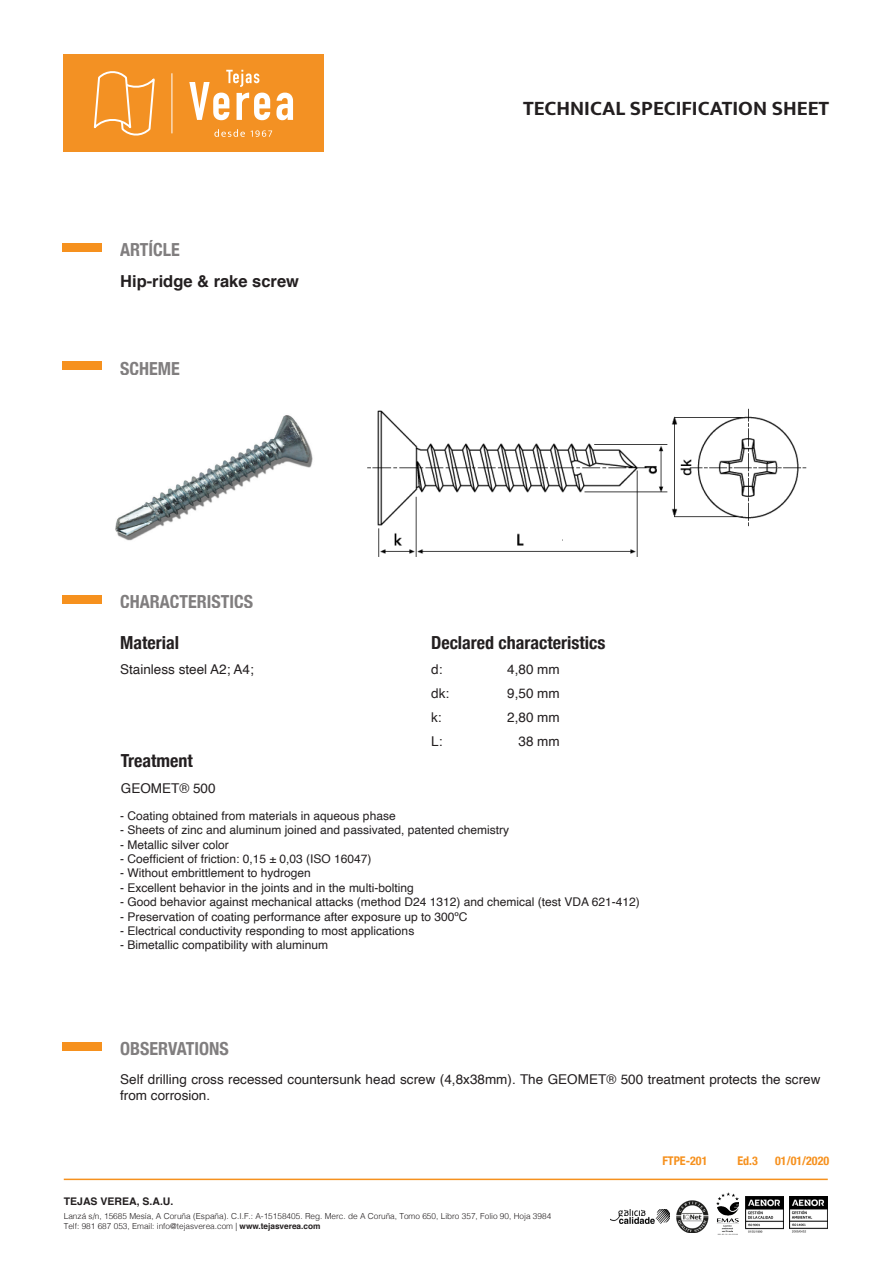
<style>
.page{position:relative;width:893px;height:1263px;background:#fff}
.page>*{position:absolute;margin:0;border:0;box-sizing:border-box;transform-origin:0 0}
.t1{font:700 21px "Mukta";color:#231f20}
.t2{font:700 condensed 18px "Helvetica Neue";color:#231f20}
.t3{font:700 16.5px "Helvetica";color:#231f20}
.t4{font:13.5px/16.2px "Helvetica";color:#231f20}
.t5{font:12px "Helvetica";color:#231f20}
.t6{font:700 condensed 12px "Helvetica Neue";color:#f6911e}
.t7{font:700 10.5px "Helvetica";color:#231f20}
.t8{font:300 8.25px "Helvetica";color:#231f20}
.s1{font-weight:700}
</style>
<div class="page">
<div style="left:62px;top:243px;width:39px;height:9px;background:#f6911e"></div>
<div style="left:62px;top:361px;width:39px;height:9px;background:#f6911e"></div>
<div style="left:62px;top:1042px;width:39px;height:8px;background:#f6911e"></div>
<div style="left:62px;top:595px;width:39px;height:8px;background:#f6911e"></div>
<img style="left:367px;top:408px;width:440px;height:149px">
<img style="left:115px;top:415px;width:198px;height:126px">
<hr style="left:64px;top:1178px;width:764px;height:2px;background:#f6911e">
<img style="left:746px;top:1197px;width:38px;height:36px">
<img style="left:790px;top:1197px;width:38px;height:36px">
<img style="left:716px;top:1192px;width:22px;height:43px">
<img style="left:676px;top:1200px;width:32px;height:32px">
<img style="left:611px;top:1209px;width:59px;height:14px">
<div style="left:64px;top:54px;width:260px;height:97px;background:#f39123"></div>
<svg style="left:93px;top:71px;width:62px;height:65px"></svg>
<hr style="left:172px;top:73px;width:1px;height:60px;background:#fff">
<svg style="left:214px;top:129px;width:31px;height:8px"></svg>
<svg style="left:251px;top:130px;width:21px;height:7px"></svg>
<svg style="left:189px;top:70px;width:81px;height:50px"></svg>
<svg style="left:276px;top:93px;width:17px;height:27px"></svg>
<h2 class="t2" style="left:120px;top:235px;width:61px">ARTÍCLE</h2>
<p class="t3" style="left:120px;top:268px;width:180px">Hip-ridge &amp; rake screw</p>
<h2 class="t2" style="left:120px;top:353px;width:61px">SCHEME</h2>
<h2 class="t2" style="left:120px;top:586px;width:134px">CHARACTERISTICS</h2>
<p class="t2" style="left:120px;top:627px;width:60px">Material</p>
<p class="t4" style="left:120px;top:662px;width:135px">Stainless steel A2; A4;</p>
<p class="t2" style="left:121px;top:746px;width:73px">Treatment</p>
<p class="t4" style="left:121px;top:780px;width:96px">GEOMET® 500</p>
<p class="t1" style="left:523px;top:95px;width:308px">TECHNICAL SPECIFICATION SHEET</p>
<p class="t2" style="left:431px;top:627px;width:176px">Declared characteristics</p>
<p class="t4" style="left:431px;top:662px;width:13px">d:</p>
<p class="t4" style="left:507px;top:662px;width:54px">4,80 mm</p>
<p class="t4" style="left:507px;top:686px;width:54px">9,50 mm</p>
<p class="t4" style="left:507px;top:710px;width:54px">2,80 mm</p>
<p class="t4" style="left:518px;top:734px;width:43px">38 mm</p>
<p class="t4" style="left:431px;top:686px;width:20px">dk:</p>
<p class="t4" style="left:431px;top:710px;width:12px">k:</p>
<p class="t4" style="left:431px;top:734px;width:13px">L:</p>
<p class="t5" style="left:120px;top:806px;width:277px">- Coating obtained from materials in aqueous phase</p>
<p class="t5" style="left:120px;top:821px;width:390px">- Sheets of zinc and aluminum joined and passivated, patented chemistry</p>
<p class="t5" style="left:120px;top:835px;width:110px">- Metallic silver color</p>
<p class="t5" style="left:120px;top:849px;width:253px">- Coefficient of friction: 0,15 ± 0,03 (ISO 16047)</p>
<p class="t5" style="left:120px;top:864px;width:192px">- Without embrittlement to hydrogen</p>
<p class="t5" style="left:120px;top:878px;width:295px">- Excellent behavior in the joints and in the multi-bolting</p>
<p class="t5" style="left:120px;top:893px;width:521px">- Good behavior against mechanical attacks (method D24 1312) and chemical (test VDA 621-412)</p>
<p class="t5" style="left:120px;top:907px;width:349px">- Preservation of coating performance after exposure up to 300ºC</p>
<p class="t5" style="left:120px;top:921px;width:296px">- Electrical conductivity responding to most applications</p>
<p class="t5" style="left:120px;top:936px;width:210px">- Bimetallic compatibility with aluminum</p>
<h2 class="t2" style="left:120px;top:1033px;width:110px">OBSERVATIONS</h2>
<p class="t4" style="left:120px;top:1071px;width:702px">Self drilling cross recessed countersunk head screw (4,8x38mm). The GEOMET® 500 treatment protects the screw from corrosion.</p>
<p class="t7" style="left:64px;top:1193px;width:111px">TEJAS VEREA, S.A.U.</p>
<p class="t8" style="left:64px;top:1209px;width:489px">Lanzá s/n, 15685 Mesía, A Coruña (España). C.I.F.: A-15158405. Reg. Merc. de A Coruña, Tomo 650, Libro 357, Folio 90, Hoja 3984</p>
<p class="t8" style="left:64px;top:1219px;width:258px">Telf: 981 687 053, Email: info@tejasverea.com | <span class="s1">www.tejasverea.com</span></p>
<p class="t6" style="left:662px;top:1151px;width:47px">FTPE-201</p>
<p class="t6" style="left:737px;top:1151px;width:22px">Ed.3</p>
<p class="t6" style="left:775px;top:1151px;width:56px">01/01/2020</p>
</div>
